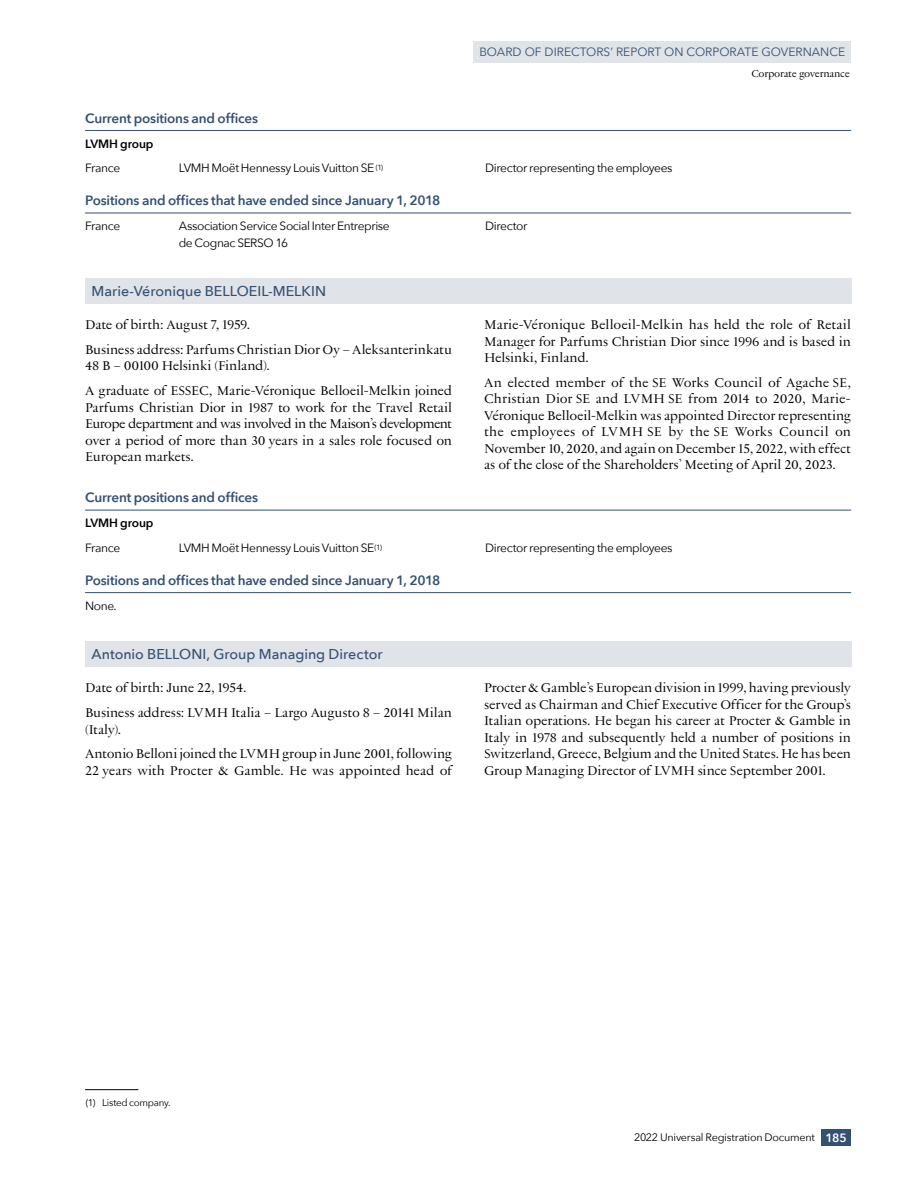
<style>
.page{position:relative;width:915px;height:1191px;background:#fff}
.page>*{position:absolute;margin:0;border:0;box-sizing:border-box;transform-origin:0 0}
.Membre_1__s{font:500 14.25px "Avenir Next";color:#345073}
.Texte{font:13.5px/16.5px "LVMH";letter-spacing:-.015em;color:#000}
.Membre_2__s{font:600 13.5px "Avenir Next";letter-spacing:-.015em;color:#345073}
.Tableau__membres{font:12px/16.5px "Avenir Next";letter-spacing:-.035em;color:#000}
.t1{font:12px "Avenir Next";color:#345073}
.Tableau__membres-2{font:600 12px "Avenir Next";letter-spacing:-.01em;color:#000}
.Tableau__texte{font:12px "Avenir Next";color:#000}
.t2{font:10.8px "Avenir Next";letter-spacing:-.02em;color:#000}
.t3{font:10.5px "LVMH";letter-spacing:-.03em;color:#000}
.Note__texte{font:9.75px "Avenir Next";letter-spacing:-.025em;color:#000}
.s1{font-weight:600;font-size:12px;color:#fff}
</style>
<div class="page">
<div style="left:821px;top:1129px;width:29px;height:17px;background:#345073"></div>
<div style="left:473px;top:41px;width:377px;height:21px;background:#e0e3e7"></div>
<hr style="left:85px;top:130px;width:765px;height:1px;background:#345073">
<hr style="left:85px;top:1089px;width:53px;height:1px;background:#000">
<hr style="left:85px;top:213px;width:765px;height:1px;background:#345073">
<div style="left:85px;top:279px;width:765px;height:25px;background:#e0e3e7"></div>
<hr style="left:85px;top:510px;width:765px;height:1px;background:#345073">
<hr style="left:85px;top:592px;width:765px;height:1px;background:#345073">
<div style="left:85px;top:642px;width:765px;height:25px;background:#e0e3e7"></div>
<p class="Membre_2__s" style="left:85px;top:107px;width:174px">Current positions and offices</p>
<p class="t1" style="left:479px;top:42px;width:17px">Board</p>
<p class="t1" style="left:524px;top:42px;width:37px">of Directors</p>
<p class="t1" style="left:610px;top:42px;width:15px">’ report</p>
<p class="t1" style="left:664px;top:42px;width:32px">on corporate</p>
<p class="t1" style="left:761px;top:42px;width:10px">governance</p>
<p class="t3" style="left:751px;top:66px;width:100px">Corporate governance</p>
<p class="Tableau__membres-2" style="left:85px;top:133px;width:70px">LVMH group</p>
<p class="Tableau__membres" style="left:85px;top:159px;width:37px">France</p>
<p class="Tableau__membres" style="left:179px;top:159px;width:206px">LVMH Moët Hennessy Louis Vuitton SE <sup>(1)</sup></p>
<p class="Tableau__membres" style="left:485px;top:159px;width:189px">Director representing the employees</p>
<p class="Membre_2__s" style="left:85px;top:189px;width:356px">Positions and offices that have ended since January 1, 2018</p>
<p class="Tableau__membres" style="left:85px;top:217px;width:37px">France</p>
<p class="Tableau__membres" style="left:179px;top:217px;width:212px">Association Service Social Inter Entreprise de Cognac SERSO 16</p>
<p class="Tableau__membres" style="left:485px;top:217px;width:44px">Director</p>
<p class="Membre_1__s" style="left:91px;top:279px;width:236px">Marie-Véronique BELLOEIL-MELKIN</p>
<p class="Texte" style="left:85px;top:316px;width:166px">Date of birth: August 7, 1959.</p>
<p class="Texte" style="left:85px;top:341px;width:368px">Business address: Parfums Christian Dior Oy – Aleksanterinkatu<br>48 B – 00100 Helsinki (Finland).</p>
<p class="Texte" style="left:85px;top:382px;width:368px;text-align:justify">A graduate of ESSEC, Marie-Véronique Belloeil-Melkin joined Parfums Christian Dior in 1987 to work for the Travel Retail Europe department and was involved in the Maison’s development over a period of more than 30 years in a sales role focused on European markets.</p>
<p class="Texte" style="left:484px;top:316px;width:368px;text-align:justify">Marie-Véronique Belloeil-Melkin has held the role of Retail Manager for Parfums Christian Dior since 1996 and is based in Helsinki, Finland.</p>
<p class="Texte" style="left:484px;top:374px;width:368px">An elected member of the SE Works Council of Agache SE, Christian Dior SE and LVMH SE from 2014 to 2020, Marie-Véronique Belloeil-Melkin was appointed Director representing the employees of LVMH SE by the SE Works Council on November 10, 2020, and again on December 15, 2022, with effect as of the close of the Shareholders’ Meeting of April 20, 2023.</p>
<p class="Membre_2__s" style="left:85px;top:486px;width:174px">Current positions and offices</p>
<p class="Tableau__membres-2" style="left:85px;top:513px;width:70px">LVMH group</p>
<p class="Tableau__membres" style="left:85px;top:539px;width:37px">France</p>
<p class="Tableau__membres" style="left:179px;top:539px;width:205px">LVMH Moët Hennessy Louis Vuitton SE<sup>(1)</sup></p>
<p class="Tableau__membres" style="left:485px;top:539px;width:189px">Director representing the employees</p>
<p class="Membre_2__s" style="left:85px;top:569px;width:356px">Positions and offices that have ended since January 1, 2018</p>
<p class="Tableau__texte" style="left:85px;top:595px;width:33px">None.</p>
<p class="Membre_1__s" style="left:91px;top:642px;width:292px">Antonio BELLONI, Group Managing Director</p>
<p class="Texte" style="left:85px;top:679px;width:163px">Date of birth: June 22, 1954.</p>
<p class="Texte" style="left:85px;top:704px;width:368px">Business address: LVMH Italia – Largo Augusto 8 – 20141 Milan (Italy).</p>
<p class="Texte" style="left:85px;top:745px;width:368px">Antonio Belloni joined the LVMH group in June 2001, following<br>22 years with Procter &amp; Gamble. He was appointed head of</p>
<p class="Texte" style="left:484px;top:679px;width:368px;text-align:justify">Procter &amp; Gamble’s European division in 1999, having previously served as Chairman and Chief Executive Officer for the Group’s Italian operations. He began his career at Procter &amp; Gamble in Italy in 1978 and subsequently held a number of positions in Switzerland, Greece, Belgium and the United States. He has been Group Managing Director of LVMH since September 2001.</p>
<p class="Note__texte" style="left:86px;top:1094px;width:86px">(1) Listed company.</p>
<p class="t2" style="left:634px;top:1128px;width:214px">2022 Universal Registration Document <span class="s1">185</span></p>
</div>
